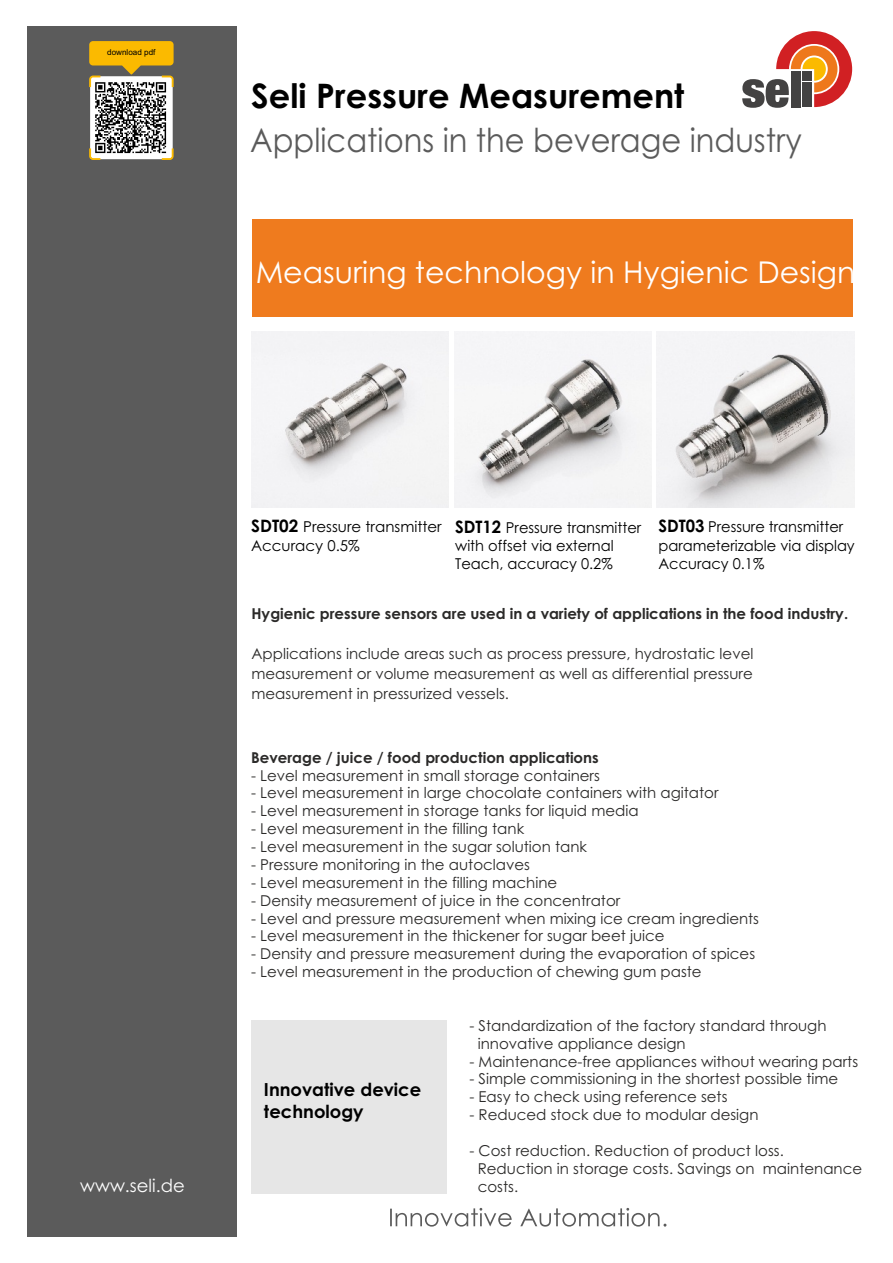
<style>
.page{position:relative;width:893px;height:1263px;background:#fff}
.page>*{position:absolute;margin:0;border:0;box-sizing:border-box;transform-origin:0 0}
.t1{font:700 33.75px "Century Gothic";color:#000}
.t2{font:33px "Century Gothic";color:#5b5b5b;scale:.93 1}
.t3{font:30px "Century Gothic";color:#fff}
.t4{font:700 18px/21.8px "Century Gothic";color:#000}
.t5{font:18px "Century Gothic";color:#fefefe}
.t6{font:15px/17.9px "Century Gothic";color:#2b2a29}
.t7{font:15px/18.1px "Century Gothic";color:#000}
.t8{font:700 15px "Century Gothic";color:#2b2a29}
.t9{font:10.8px "Century Gothic";color:#fefefe}
.t10{font:8.1px "Arial";color:#000}
.s1{font-weight:700;font-size:17.1px}
</style>
<div class="page">
<div style="left:252px;top:220px;width:600px;height:97px;background:#ef7b1e"></div>
<div style="left:251px;top:1020px;width:196px;height:174px;background:#e6e6e6"></div>
<svg style="left:390px;top:1208px;width:276px;height:18px"></svg>
<svg style="left:742px;top:31px;width:110px;height:77px"></svg>
<div style="left:27px;top:26px;width:209px;height:1210px;background:#5b5b5b"></div>
<div style="left:90px;top:76px;width:83px;height:83px;background:#fff;border-radius:4px"></div>
<svg style="left:89px;top:148px;width:11px;height:12px"></svg>
<svg style="left:162px;top:148px;width:12px;height:12px"></svg>
<svg style="left:89px;top:41px;width:85px;height:46px"></svg>
<img style="left:251px;top:331px;width:198px;height:177px">
<img style="left:455px;top:331px;width:197px;height:177px">
<img style="left:657px;top:331px;width:197px;height:177px">
<img style="left:93px;top:81px;width:75px;height:75px">
<p class="t10" style="left:107px;top:50px;width:50px">download pdf</p>
<h1 class="t1" style="left:251px;top:82px;width:434px">Seli Pressure Measurement</h1>
<h2 class="t2" style="left:250px;top:127px;width:595px">Applications in the beverage industry</h2>
<h3 class="t3" style="left:256px;top:261px;width:601px">Measuring technology in Hygienic Design</h3>
<p class="t9" style="left:39px;top:1176px;width:115px">F +49 5973 / 9474-74</p>
<p class="t5" style="left:80px;top:1178px;width:106px">www.seli.de</p>
<p class="t7" style="left:251px;top:519px;width:192px"><span class="s1">SDT02</span> Pressure transmitter<br>Accuracy 0.5%</p>
<p class="t7" style="left:455px;top:520px;width:188px"><span class="s1">SDT12</span> Pressure transmitter with offset via external<br>Teach, accuracy 0.2%</p>
<p class="t7" style="left:658px;top:519px;width:198px"><span class="s1">SDT03</span> Pressure transmitter parameterizable via display<br>Accuracy 0.1%</p>
<p class="t8" style="left:251px;top:607px;width:598px">Hygienic pressure sensors are used in a variety of applications in the food industry.</p>
<p class="t6" style="left:251px;top:645px;width:503px;line-height:20.1px;text-align:justify">Applications include areas such as process pressure, hydrostatic level measurement or volume measurement as well as differential pressure measurement in pressurized vessels.</p>
<p class="t8" style="left:251px;top:751px;width:349px">Beverage / juice / food production applications</p>
<p class="t6" style="left:251px;top:767px;width:350px">- Level measurement in small storage containers</p>
<p class="t6" style="left:251px;top:785px;width:469px">- Level measurement in large chocolate containers with agitator</p>
<p class="t6" style="left:251px;top:803px;width:389px">- Level measurement in storage tanks for liquid media</p>
<p class="t6" style="left:251px;top:821px;width:275px">- Level measurement in the filling tank</p>
<p class="t6" style="left:251px;top:839px;width:337px">- Level measurement in the sugar solution tank</p>
<p class="t6" style="left:251px;top:857px;width:280px">- Pressure monitoring in the autoclaves</p>
<p class="t6" style="left:251px;top:875px;width:308px">- Level measurement in the filling machine</p>
<p class="t6" style="left:251px;top:893px;width:371px">- Density measurement of juice in the concentrator</p>
<p class="t6" style="left:251px;top:910px;width:509px">- Level and pressure measurement when mixing ice cream ingredients</p>
<p class="t6" style="left:251px;top:928px;width:415px">- Level measurement in the thickener for sugar beet juice</p>
<p class="t6" style="left:251px;top:946px;width:506px">- Density and pressure measurement during the evaporation of spices</p>
<p class="t6" style="left:251px;top:964px;width:452px">- Level measurement in the production of chewing gum paste</p>
<p class="t4" style="left:264px;top:1080px;width:159px">Innovative device technology</p>
<p class="t6" style="left:478px;top:1018px;width:350px;text-indent:-8px">- Standardization of the factory standard through innovative appliance design</p>
<p class="t6" style="left:469px;top:1053px;width:390px">- Maintenance-free appliances without wearing parts</p>
<p class="t6" style="left:469px;top:1071px;width:370px">- Simple commissioning in the shortest possible time</p>
<p class="t6" style="left:469px;top:1089px;width:260px">- Easy to check using reference sets</p>
<p class="t6" style="left:469px;top:1107px;width:291px">- Reduced stock due to modular design</p>
<p class="t6" style="left:478px;top:1143px;width:386px;text-indent:-8px">- Cost reduction. Reduction of product loss.<br>Reduction in storage costs. Savings on maintenance costs.</p>
</div>
